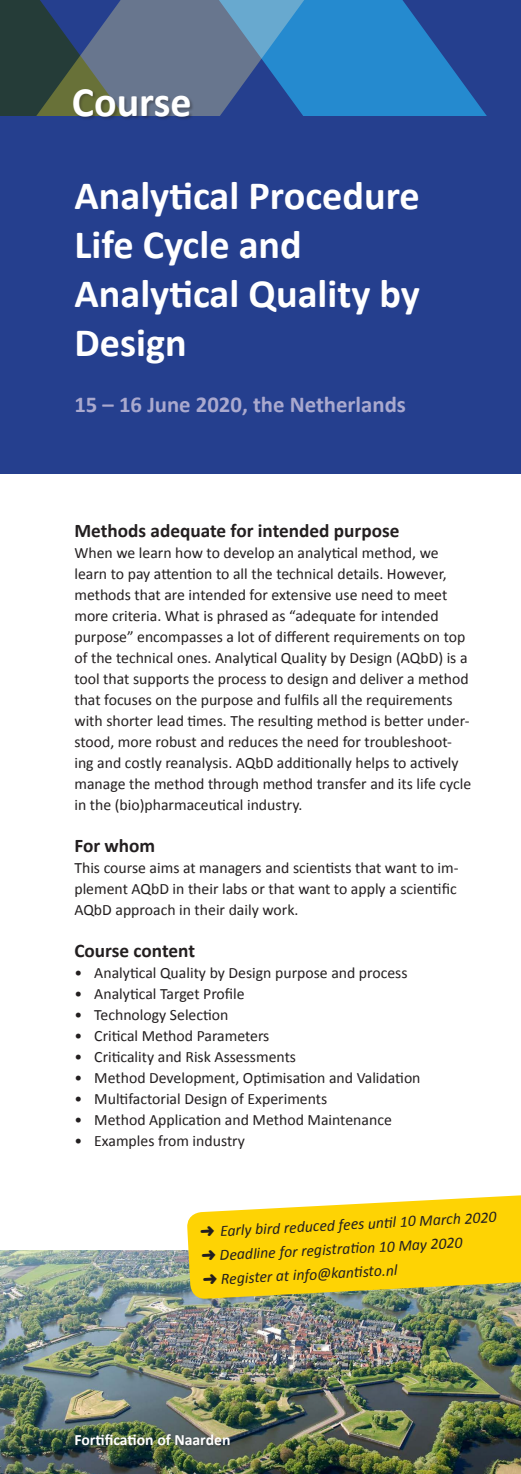
<style>
.page{position:relative;width:521px;height:1474px;background:#fff}
.page>*{position:absolute;margin:0;border:0;box-sizing:border-box;transform-origin:0 0}
.adres{font:700 42px "Calibri";color:#fff}
.t1{font:700 40.25px/49px "Calibri";color:#fff}
.t2{font:700 22.75px "Calibri";color:#aaa9ce}
.tussenkop{font:700 19.25px "Calibri";color:#231f20}
.platte_tekst{font:15.75px/21px "Calibri";color:#231f20}
.t3{font:italic 15.75px "Calibri";color:#231f20}
.platte_tekst-2{font:700 15.75px "Calibri";color:#fff}
</style>
<div class="page">
<svg style="left:330px;top:0;width:188px;height:116px;background:#256cb5"></svg>
<svg style="left:0;top:0;width:330px;height:116px;background:#476988"></svg>
<div style="left:0;top:116px;width:521px;height:357px;background:#253f8e"></div>
<img style="left:0;top:1250px;width:521px;height:223px">
<svg style="left:186px;top:1195px;width:335px;height:104px;background:#f3d124"></svg>
<div style="left:73px;top:89px;width:121px;height:31px;background:#231f20;opacity:.35"></div>
<div style="left:74px;top:1433px;width:159px;height:15px;background:#231f20;opacity:.35"></div>
<p class="adres" style="left:72px;top:76px;width:121px">Course</p>
<p class="t1" style="left:74px;top:169px;width:347px">Analytical Procedure<br>Life Cycle and<br>Analytical Quality by<br>Design</p>
<p class="t2" style="left:74px;top:390px;width:333px">15 – 16 June 2020, the Netherlands</p>
<p class="tussenkop" style="left:74px;top:518px;width:327px">Methods adequate for intended purpose</p>
<p class="platte_tekst" style="left:74px;top:541px;width:398px">When we learn how to develop an analytical method, we learn to pay attention to all the technical details. However, methods that are intended for extensive use need to meet more criteria. What is phrased as “adequate for intended purpose” encompasses a lot of different requirements on top of the technical ones. Analytical Quality by Design (AQbD) is a tool that supports the process to design and deliver a method that focuses on the purpose and fulfils all the requirements with shorter lead times. The resulting method is better under&shy;stood, more robust and reduces the need for troubleshoot&shy;ing and costly reanalysis. AQbD additionally helps to actively manage the method through method transfer and its life cycle in the (bio)pharmaceutical industry.</p>
<p class="tussenkop" style="left:74px;top:833px;width:82px">For whom</p>
<p class="platte_tekst" style="left:74px;top:856px;width:386px">This course aims at managers and scientists that want to im&shy;plement AQbD in their labs or that want to apply a scientific<br>AQbD approach in their daily work.</p>
<p class="tussenkop" style="left:74px;top:938px;width:122px">Course content</p>
<p class="platte_tekst" style="left:74px;top:961px;width:335px">• Analytical Quality by Design purpose and process</p>
<p class="platte_tekst" style="left:74px;top:982px;width:172px">• Analytical Target Profile</p>
<p class="platte_tekst" style="left:74px;top:1003px;width:156px">• Technology Selection</p>
<p class="platte_tekst" style="left:74px;top:1024px;width:196px">• Critical Method Parameters</p>
<p class="platte_tekst" style="left:74px;top:1045px;width:223px">• Criticality and Risk Assessments</p>
<p class="platte_tekst" style="left:74px;top:1066px;width:348px">• Method Development, Optimisation and Validation</p>
<p class="platte_tekst" style="left:74px;top:1087px;width:254px">• Multifactorial Design of Experiments</p>
<p class="platte_tekst" style="left:74px;top:1108px;width:319px">• Method Application and Method Maintenance</p>
<p class="platte_tekst" style="left:74px;top:1129px;width:172px">• Examples from industry</p>
<p class="t3" style="left:200px;top:1222px;width:298px;rotate:-3deg">➜ Early bird reduced fees unti l 10 March 2020</p>
<p class="t3" style="left:201px;top:1246px;width:263px;rotate:-3deg">➜ Deadline for registrati on 10 May 2020</p>
<p class="t3" style="left:202px;top:1270px;width:196px;rotate:-3deg">➜ Register at info@kanti sto.nl</p>
<p class="platte_tekst-2" style="left:74px;top:1430px;width:158px">Fortification of Naarden</p>
</div>
